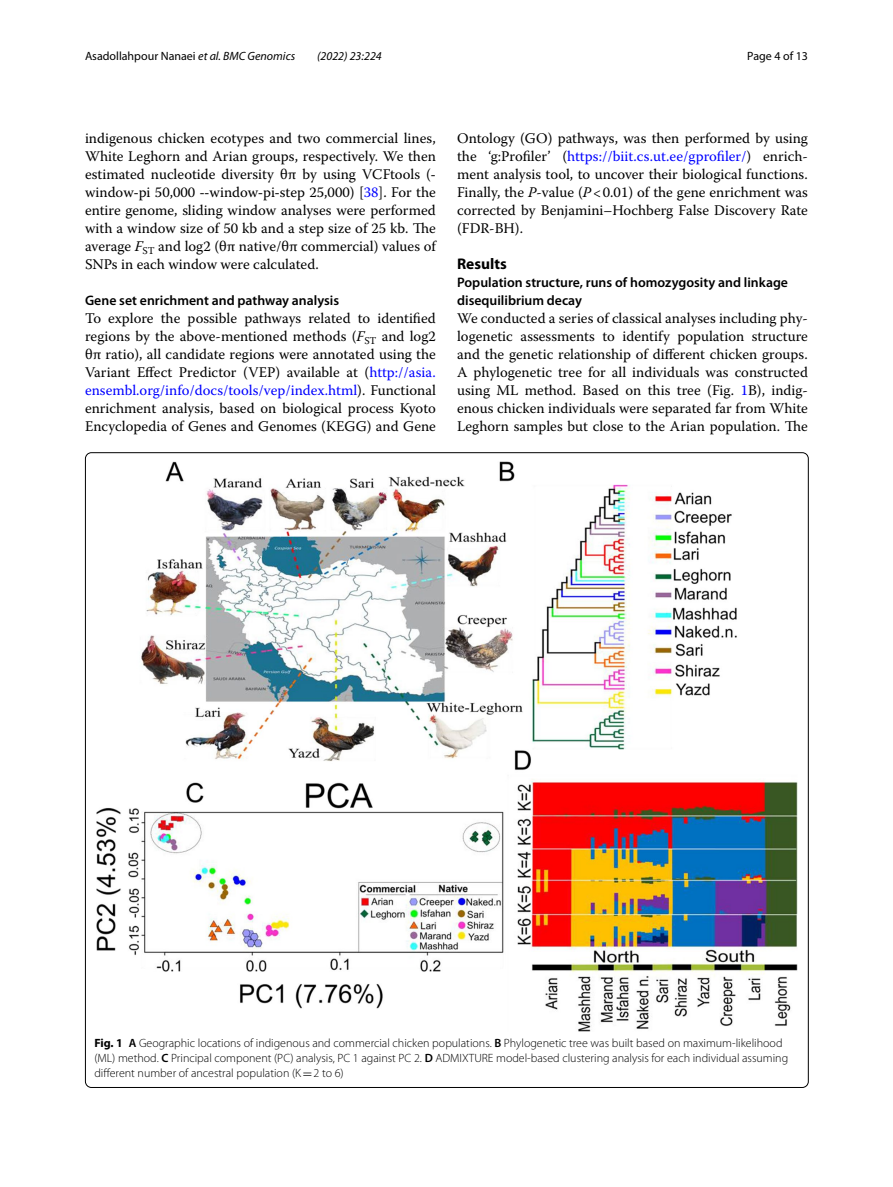
<style>
.page{position:relative;width:893px;height:1187px;background:#fff}
.page>*{position:absolute;margin:0;border:0;box-sizing:border-box;transform-origin:0 0}
.t1{font:700 15.45px "Myriad Pro";color:#000}
.t2{font:14.7px/18px "Warnock Pro";color:#000;text-align:justify}
.t3{font:600 13.8px/18px "Myriad Pro";color:#000}
.t4{font:300 12px/15px "Myriad Pro";color:#000}
.t5{font:12px "Myriad Pro";color:#000}
.t6{font:italic 12px "Myriad Pro";color:#000}
.s1{font-style:italic}
.s2{font-family:"STIX Math"}
.s3{color:#00f}
.s4{font-weight:700}
.s5{font-weight:600}
.s6{font-family:"MTSY";font-weight:400}
</style>
<div class="page">
<img style="left:97px;top:461px;width:700px;height:570px">
<p class="t5" style="left:85px;top:48px;width:212px">Asadollahpour Nanaei <span class="s1">et al. BMC Genomics</span></p>
<p class="t6" style="left:317px;top:48px;width:66px">(2022) 23:224</p>
<p class="t5" style="left:747px;top:48px;width:62px">Page 4 of 13</p>
<p class="t2" style="left:85px;top:128px;width:352px">indigenous chicken ecotypes and two commercial lines, White Leghorn and Arian groups, respectively. We then estimated nucleotide diversity θπ by using VCFtools (<span class="s2">‐ </span>window<span class="s2">‐</span>pi 50,000 <span class="s2">‐‐</span>window<span class="s2">‐</span>pi<span class="s2">‐</span>step 25,000) [<span class="s3">38</span>]. For the entire genome, sliding window analyses were performed with a window size of 50 kb and a step size of 25 kb. The average <span class="s1">F</span><sub>ST</sub> and log2 (θπ native/θπ commercial) values of SNPs in each window were calculated.</p>
<p class="t3" style="left:85px;top:291px;width:256px">Gene set enrichment and pathway analysis</p>
<p class="t2" style="left:85px;top:308px;width:352px">To explore the possible pathways related to identified regions by the above-mentioned methods (<span class="s1">F</span><sub>ST</sub> and log2 θπ ratio), all candidate regions were annotated using the Variant Effect Predictor (VEP) available at (<span class="s3">http://asia. ensembl.org/info/docs/tools/vep/index.html</span>). Functional enrichment analysis, based on biological process Kyoto Encyclopedia of Genes and Genomes (KEGG) and Gene</p>
<p class="t2" style="left:457px;top:128px;width:352px">Ontology (GO) pathways, was then performed by using the ‘g:Profiler’ (<span class="s3">https://biit.cs.ut.ee/gprofiler/</span>) enrich&shy;ment analysis tool, to uncover their biological functions.<br>Finally, the <span class="s1">P</span>-value (<span class="s1">P</span>&lt;0.01) of the gene enrichment was corrected by Benjamini–Hochberg False Discovery Rate (FDR-BH).</p>
<p class="t1" style="left:457px;top:253px;width:51px">Results</p>
<p class="t3" style="left:457px;top:273px;width:332px">Population structure, runs of homozygosity and linkage disequilibrium decay</p>
<p class="t2" style="left:457px;top:308px;width:352px">We conducted a series of classical analyses including phy&shy;logenetic assessments to identify population structure and the genetic relationship of different chicken groups.<br>A phylogenetic tree for all individuals was constructed using ML method. Based on this tree (Fig. <span class="s3">1</span>B), indig&shy;enous chicken individuals were separated far from White Leghorn samples but close to the Arian population. The</p>
<p class="t4" style="left:94px;top:1035px;width:695px"><span class="s4">Fig. 1</span> <span class="s5">A</span> Geographic locations of indigenous and commercial chicken populations. <span class="s5">B</span> Phylogenetic tree was built based on maximum-likelihood (ML) method. <span class="s5">C</span> Principal component (PC) analysis, PC 1 against PC 2. <span class="s5">D</span> ADMIXTURE model-based clustering analysis for each individual assuming different number of ancestral population (K<span class="s6">=</span>2 to 6)</p>
</div>
